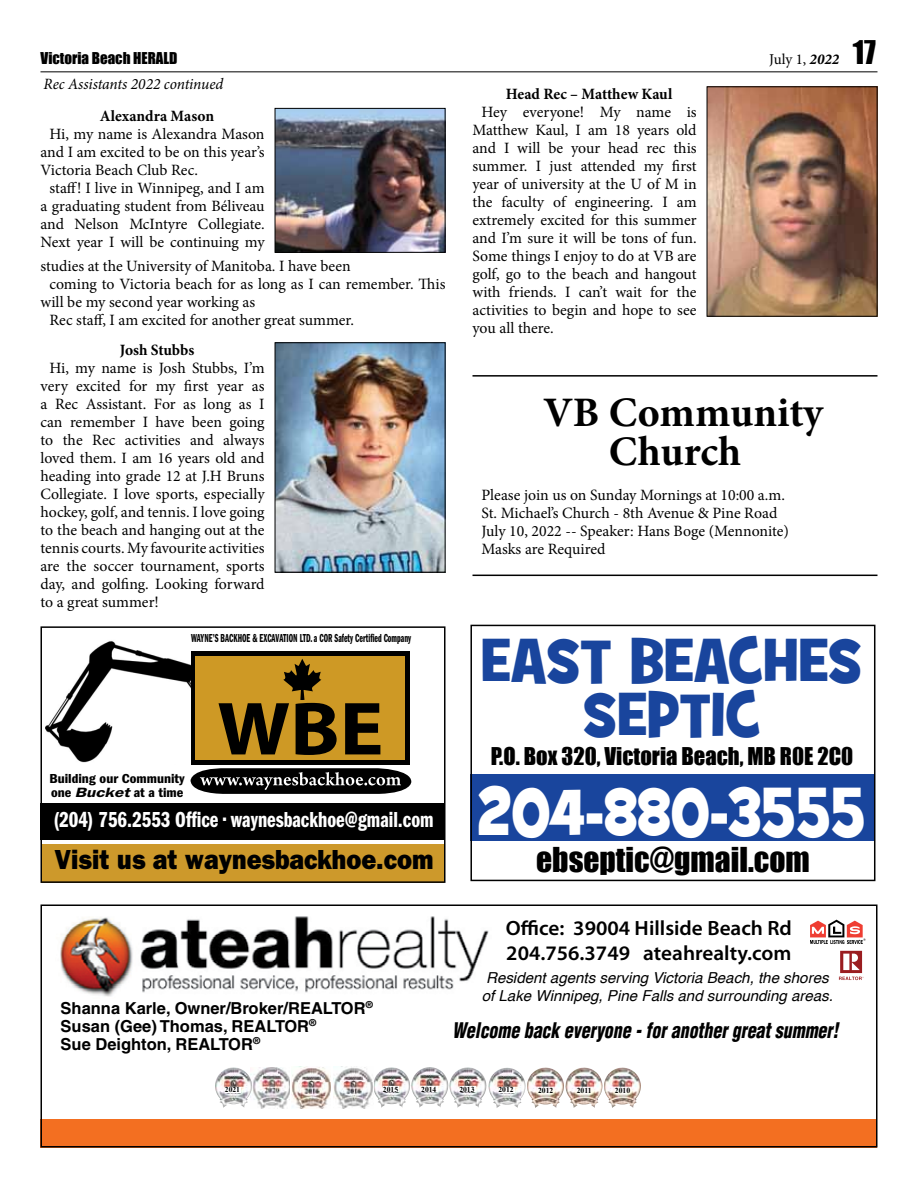
<style>
.page{position:relative;width:918px;height:1188px;background:#fff}
.page>*{position:absolute;margin:0;border:0;box-sizing:border-box;transform-origin:0 0}
.t1{font:65.85px "Grilled Cheese BTN Wide";color:#fff;scale:.72 1}
.t2{font:61.5px/54px "Grilled Cheese BTN Wide";color:#19459d;text-align:center;scale:.76 1}
.t3{font:700 42px/39px "Minion Pro";color:#000;text-align:center}
.t4{font:31.5px "Impact";color:#000}
.t5{font:800 27.75px "Franklin Gothic";color:#000;scale:.9 1}
.t6{font:22.5px "Franklin Gothic Demi Cmpr";color:#fff}
.t7{font:22.5px "Impact";color:#000}
.t8{font:italic 900 condensed 21px "Helvetica";color:#000;scale:.85 1}
.t9{font:600 20.7px/24.6px "Myriad Pro";color:#000}
.t10{font:700 16.5px/18px "Helvetica";color:#000}
.t11{font:15.75px/18px "Minion Pro";letter-spacing:-.005em;color:#000;text-align:justify}
.t12{font:700 15.75px "Minion Pro";color:#000}
.t13{font:italic 15.75px "Minion Pro";letter-spacing:-.01em;color:#000}
.t14{font:italic 15.15px/18.1px "Helvetica";color:#000}
.t15{font:15px "Impact";color:#000}
.t16{font:15px "Minion Pro";color:#000}
.t17{font:13.5px/13.5px "Franklin Gothic Demi Cmpr";color:#000;scale:1.27 1}
.t18{font:12px "Franklin Gothic Demi Cmpr";color:#000;scale:.78 1}
.t19{font:700 7.65px "Times New Roman";color:#000}
.s1{font-weight:700;font-style:italic}
.s2{font-family:"Impact";font-size:30px}
.s3{font-family:"Franklin Gothic";font-weight:600;font-style:italic}
</style>
<div class="page">
<hr style="left:40px;top:71px;width:838px;height:1px;background:#000">
<div style="left:40px;top:1119px;width:838px;height:29px;background:#f36f21"></div>
<svg style="left:810px;top:920px;width:56px;height:24px"></svg>
<svg style="left:839px;top:951px;width:25px;height:29px"></svg>
<img style="left:60px;top:916px;width:429px;height:81px">
<img style="left:527px;top:1068px;width:17px;height:36px">
<img style="left:565px;top:1068px;width:18px;height:36px">
<img style="left:604px;top:1068px;width:17px;height:36px">
<img style="left:374px;top:1067px;width:17px;height:37px">
<div style="left:384px;top:1087px;width:15px;height:5px;background:#fff"></div>
<img style="left:334px;top:1067px;width:39px;height:42px">
<img style="left:292px;top:1067px;width:39px;height:42px">
<img style="left:251px;top:1067px;width:39px;height:42px">
<img style="left:411px;top:1067px;width:18px;height:37px">
<div style="left:422px;top:1086px;width:15px;height:6px;background:#fff"></div>
<img style="left:215px;top:1067px;width:17px;height:38px">
<div style="left:225px;top:1087px;width:16px;height:5px;background:#fff"></div>
<img style="left:449px;top:1067px;width:18px;height:36px">
<div style="left:460px;top:1087px;width:16px;height:5px;background:#fff"></div>
<img style="left:488px;top:1068px;width:18px;height:36px">
<div style="left:499px;top:1087px;width:16px;height:6px;background:#fff"></div>
<div style="left:40px;top:904px;width:838px;height:244px;border:2px solid #000"></div>
<div style="left:470px;top:774px;width:405px;height:67px;background:#19459d"></div>
<div style="left:470px;top:625px;width:405px;height:256px;border:2px solid #000"></div>
<img style="left:46px;top:641px;width:145px;height:122px">
<div style="left:176px;top:692px;width:73px;height:87px;background:#fff"></div>
<div style="left:191px;top:651px;width:219px;height:114px;background:#000"></div>
<div style="left:195px;top:656px;width:210px;height:104px;background:#ce9925"></div>
<svg style="left:345px;top:703px;width:35px;height:51px"></svg>
<svg style="left:191px;top:768px;width:221px;height:26px;background:#363636"></svg>
<svg style="left:219px;top:659px;width:118px;height:96px"></svg>
<div style="left:41px;top:845px;width:402px;height:38px;background:#cd992b"></div>
<div style="left:40px;top:626px;width:406px;height:257px;border:2px solid #000"></div>
<div style="left:40px;top:803px;width:406px;height:37px;background:#000"></div>
<img style="left:277px;top:344px;width:167px;height:227px">
<div style="left:275px;top:342px;width:171px;height:231px;border:1px solid #000"></div>
<img style="left:709px;top:88px;width:167px;height:227px">
<div style="left:707px;top:86px;width:171px;height:231px;border:1px solid #000"></div>
<img style="left:277px;top:110px;width:167px;height:141px">
<div style="left:275px;top:108px;width:171px;height:145px;border:1px solid #000"></div>
<hr style="left:472px;top:375px;width:406px;height:2px;background:#000">
<hr style="left:472px;top:575px;width:406px;height:1px;background:#000">
<p class="t15" style="left:40px;top:47px;width:138px">Victoria Beach HERALD</p>
<p class="t16" style="left:769px;top:49px;width:108px">July 1, <span class="s1">2022</span> <span class="s2">17</span></p>
<p class="t13" style="left:44px;top:73px;width:181px">Rec Assistants 2022 continued</p>
<p class="t12" style="left:100px;top:105px;width:116px">Alexandra Mason</p>
<p class="t11" style="left:50px;top:125px;width:217px">Hi, my name is Alexandra Mason</p>
<p class="t11" style="left:41px;top:143px;width:226px">and I am excited to be on this year’s</p>
<p class="t11" style="left:41px;top:161px;width:159px">Victoria Beach Club Rec.</p>
<p class="t11" style="left:50px;top:179px;width:217px">staff! I live in Winnipeg, and I am</p>
<p class="t11" style="left:41px;top:197px;width:226px">a graduating student from Béliveau</p>
<p class="t11" style="left:41px;top:215px;width:226px">and Nelson McIntyre Collegiate.</p>
<p class="t11" style="left:41px;top:233px;width:226px">Next year I will be continuing my</p>
<p class="t11" style="left:40px;top:257px;width:312px">studies at the University of Manitoba. I have been</p>
<p class="t11" style="left:49px;top:275px;width:397px">coming to Victoria beach for as long as I can remember. This</p>
<p class="t11" style="left:40px;top:293px;width:216px">will be my second year working as</p>
<p class="t11" style="left:49px;top:311px;width:306px">Rec staff, I am excited for another great summer.</p>
<p class="t12" style="left:120px;top:339px;width:76px">Josh Stubbs</p>
<p class="t11" style="left:41px;top:359px;width:226px;text-indent:9px">Hi, my name is Josh Stubbs, I’m very excited for my first year as a Rec Assistant. For as long as I can remember I have been going to the Rec activities and always loved them. I am 16 years old and heading into grade 12 at J.H Bruns Collegiate. I love sports, especially hockey, golf, and tennis. I love going to the beach and hanging out at the tennis courts. My favourite activities are the soccer tournament, sports day, and golfing. Looking forward to a great summer!</p>
<p class="t18" style="left:191px;top:632px;width:284px">WAYNE’S BACKHOE &amp; EXCAVATION LTD. a COR Safety Certified Company</p>
<p class="t17" style="left:50px;top:772px;width:108px">Building our Community one <span class="s3">Bucket</span> at a time</p>
<h3 class="t6" style="left:53px;top:807px;width:382px">(204) 756.2553 Office • waynesbackhoe@gmail.com</h3>
<h3 class="t5" style="left:54px;top:843px;width:423px">Visit us at waynesbackhoe.com</h3>
<p class="t12" style="left:506px;top:83px;width:168px">Head Rec – Matthew Kaul</p>
<p class="t11" style="left:473px;top:103px;width:226px;text-indent:9px">Hey everyone! My name is Matthew Kaul, I am 18 years old and I will be your head rec this summer. I just attended my first year of university at the U of M in the faculty of engineering. I am extremely excited for this summer and I’m sure it will be tons of fun.<br>Some things I enjoy to do at VB are golf, go to the beach and hangout with friends. I can’t wait for the activities to begin and hope to see you all there.</p>
<h3 class="t3" style="left:543px;top:393px;width:281px">VB Community<br>Church</h3>
<p class="t11" style="left:482px;top:486px;width:309px;text-align:left">Please join us on Sunday Mornings at 10:00 a.m.<br>St. Michael’s Church - 8th Avenue &amp; Pine Road July 10, 2022 -- Speaker: Hans Boge (Mennonite)<br>Masks are Required</p>
<h2 class="t2" style="left:481px;top:635px;width:503px">EAST BEACHES<br>SEPTIC</h2>
<h3 class="t7" style="left:491px;top:739px;width:364px">P.O. Box 320, Victoria Beach, MB R0E 2C0</h3>
<h1 class="t1" style="left:478px;top:770px;width:540px">204-880-3555</h1>
<h3 class="t4" style="left:536px;top:836px;width:275px">ebseptic@gmail.com</h3>
<p class="t10" style="left:61px;top:999px;width:314px">Shanna Karle, Owner/Broker/REALTOR<sup>®<br></sup>Susan (Gee) Thomas, REALTOR<sup>®<br></sup>Sue Deighton, REALTOR<sup>®</sup></p>
<h3 class="t9" style="left:506px;top:915px;width:288px">Office: 39004 Hillside Beach Rd<br>204.756.3749 ateahrealty.com</h3>
<p class="t14" style="left:482px;top:969px;width:353px">Resident agents serving Victoria Beach, the shores of Lake Winnipeg, Pine Falls and surrounding areas.</p>
<h3 class="t8" style="left:452px;top:1017px;width:456px">Welcome back everyone - for another great summer!</h3>
<p class="t19" style="left:225px;top:1084px;width:17px">2021</p>
<p class="t19" style="left:383px;top:1084px;width:17px">2015</p>
<p class="t19" style="left:421px;top:1084px;width:17px">2014</p>
<p class="t19" style="left:459px;top:1084px;width:17px">2013</p>
<p class="t19" style="left:498px;top:1084px;width:17px">2012</p>
<p class="t19" style="left:538px;top:1085px;width:17px">2012</p>
<p class="t19" style="left:577px;top:1085px;width:16px">2011</p>
<p class="t19" style="left:615px;top:1085px;width:17px">2010</p>
</div>
